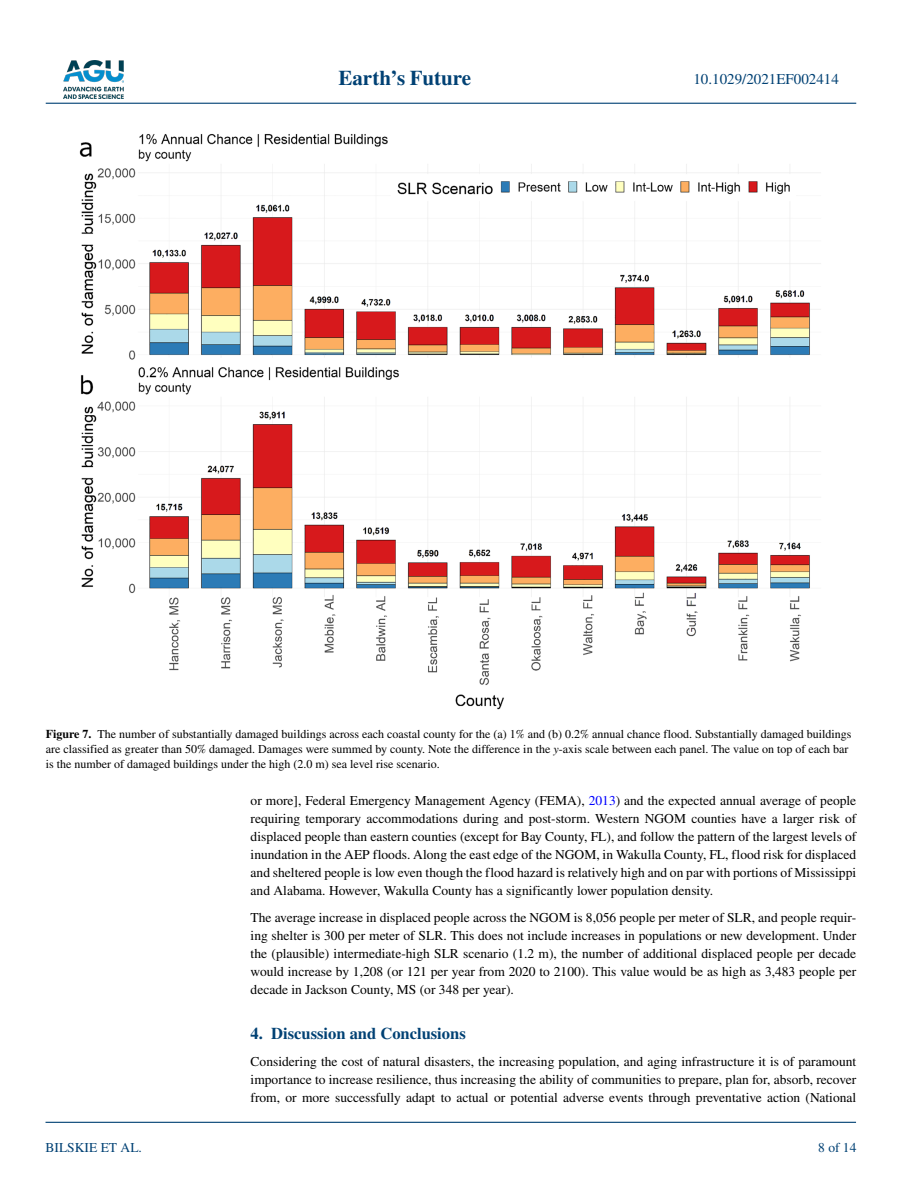
<style>
.page{position:relative;width:902px;height:1183px;background:#fff}
.page>*{position:absolute;margin:0;border:0;box-sizing:border-box;transform-origin:0 0}
.t1{font:700 21px "STIX";color:#004174}
.t2{font:700 16.5px "STIX";color:#004174}
.t3{font:15px "STIX";color:#004174}
.t4{font:13.5px/18px "STIX";color:#000;text-align:justify}
.t5{font:13.5px "STIX";color:#004174}
.t6{font:12px/15px "STIX";color:#000}
.s1{font-weight:700}
.s2{font-style:italic}
.s3{color:#00f}
</style>
<div class="page">
<img style="left:63px;top:60px;width:60px;height:39px">
<hr style="left:46px;top:103px;width:810px;height:1px;background:#004174">
<hr style="left:45px;top:1121px;width:810px;height:1px;background:#004174">
<img style="left:79px;top:134px;width:742px;height:575px">
<h1 class="t1" style="left:338px;top:66px;width:134px">Earth’s Future</h1>
<p class="t3" style="left:693px;top:69px;width:147px">10.1029/2021EF002414</p>
<p class="t6" style="left:46px;top:726px;width:807px"><span class="s1">Figure 7.</span> The number of substantially damaged buildings across each coastal county for the (a) 1% and (b) 0.2% annual chance flood. Substantially damaged buildings are classified as greater than 50% damaged. Damages were summed by county. Note the difference in the <span class="s2">y</span>-axis scale between each panel. The value on top of each bar is the number of damaged buildings under the high (2.0 m) sea level rise scenario.</p>
<p class="t5" style="left:45px;top:1138px;width:98px">BILSKIE ET AL.</p>
<p class="t4" style="left:250px;top:792px;width:607px">or more], Federal Emergency Management Agency (FEMA), <span class="s3">2013</span>) and the expected annual average of people requiring temporary accommodations during and post-storm. Western NGOM counties have a larger risk of displaced people than eastern counties (except for Bay County, FL), and follow the pattern of the largest levels of inundation in the AEP floods. Along the east edge of the NGOM, in Wakulla County, FL, flood risk for displaced and sheltered people is low even though the flood hazard is relatively high and on par with portions of Mississippi and Alabama. However, Wakulla County has a significantly lower population density.</p>
<p class="t4" style="left:250px;top:909px;width:607px">The average increase in displaced people across the NGOM is 8,056 people per meter of SLR, and people requir&shy;ing shelter is 300 per meter of SLR. This does not include increases in populations or new development. Under the (plausible) intermediate-high SLR scenario (1.2 m), the number of additional displaced people per decade would increase by 1,208 (or 121 per year from 2020 to 2100). This value would be as high as 3,483 people per decade in Jackson County, MS (or 348 per year).</p>
<p class="t2" style="left:250px;top:1023px;width:217px">4. Discussion and Conclusions</p>
<p class="t4" style="left:250px;top:1053px;width:607px">Considering the cost of natural disasters, the increasing population, and aging infrastructure it is of paramount importance to increase resilience, thus increasing the ability of communities to prepare, plan for, absorb, recover from, or more successfully adapt to actual or potential adverse events through preventative action (National</p>
<p class="t5" style="left:818px;top:1138px;width:40px">8 of 14</p>
</div>
